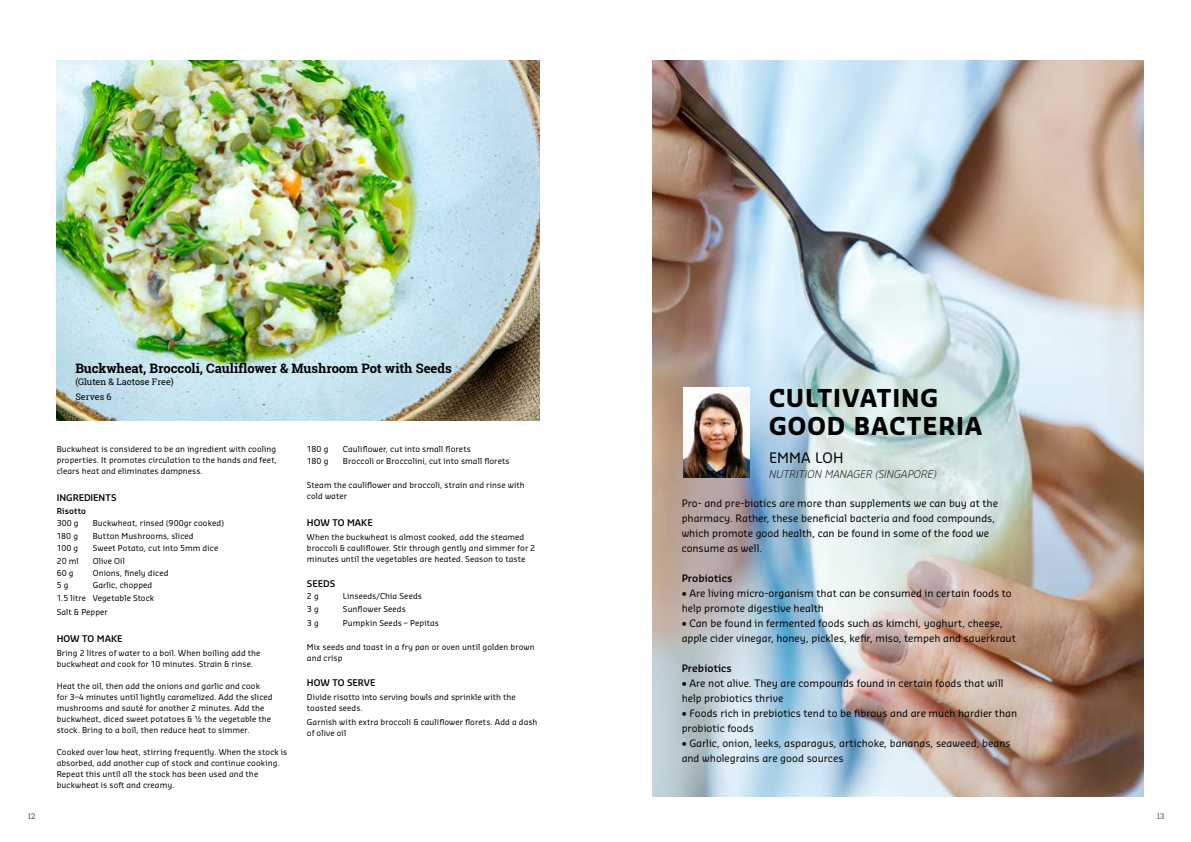
<style>
.page{position:relative;width:1191px;height:842px;background:#fff}
.page>*{position:absolute;margin:0;border:0;box-sizing:border-box;transform-origin:0 0}
.t1{font:700 24.1px/28.9px "Sansa Pro";letter-spacing:.03em;color:#000}
.t2{font:14.1px "Sansa Pro";letter-spacing:.01em;color:#000}
.t3{font:700 13px "Roboto Slab";letter-spacing:-.005em;color:#000}
.t4{font:italic 300 10.4px "Sansa Pro";letter-spacing:.015em;color:#000}
.t5{font:10px/15px "Sansa Pro";color:#000}
.t6{font:600 10px "Sansa Pro";letter-spacing:.005em;color:#000}
.t7{font:600 9px "Sansa Pro";letter-spacing:.005em;color:#000}
.t8{font:9px/15px "Roboto Slab";letter-spacing:.005em;color:#000}
.t9{font:8px/11px "Sansa Pro";letter-spacing:.01em;color:#000}
.t10{font:600 8px "Sansa Pro";letter-spacing:.02em;color:#000}
.t11{font:8px "Roboto Slab";color:#58595b}
</style>
<div class="page">
<img style="left:56px;top:61px;width:484px;height:359px">
<img style="left:652px;top:60px;width:491px;height:737px">
<img style="left:683px;top:387px;width:66px;height:90px">
<h3 class="t3" style="left:75px;top:359px;width:378px">Buckwheat, Broccoli, Cauliflower &amp; Mushroom Pot with Seeds</h3>
<p class="t8" style="left:75px;top:374px;width:100px">(Gluten &amp; Lactose Free)<br>Serves 6</p>
<p class="t9" style="left:57px;top:443px;width:222px;text-align:justify">Buckwheat is considered to be an ingredient with cooling properties. It promotes circulation to the hands and feet, clears heat and eliminates dampness.</p>
<p class="t7" style="left:57px;top:492px;width:61px">INGREDIENTS</p>
<p class="t10" style="left:57px;top:506px;width:31px">Risotto</p>
<p class="t9" style="left:57px;top:517px;width:23px">300 g</p>
<p class="t9" style="left:93px;top:517px;width:133px">Buckwheat, rinsed (900gr cooked)</p>
<p class="t9" style="left:57px;top:530px;width:23px">180 g</p>
<p class="t9" style="left:93px;top:530px;width:102px">Button Mushrooms, sliced</p>
<p class="t9" style="left:57px;top:542px;width:23px">100 g</p>
<p class="t9" style="left:93px;top:542px;width:127px">Sweet Potato, cut into 5mm dice</p>
<p class="t9" style="left:57px;top:555px;width:23px">20 ml</p>
<p class="t9" style="left:93px;top:555px;width:34px">Olive Oil</p>
<p class="t9" style="left:57px;top:567px;width:18px">60 g</p>
<p class="t9" style="left:93px;top:567px;width:77px">Onions, finely diced</p>
<p class="t9" style="left:57px;top:580px;width:13px">5 g</p>
<p class="t9" style="left:57px;top:579px;width:99px;line-height:12.4px;text-align:right">Garlic, chopped<br>1.5 litre Vegetable Stock</p>
<p class="t9" style="left:57px;top:606px;width:53px">Salt &amp; Pepper</p>
<p class="t7" style="left:57px;top:633px;width:67px">HOW TO MAKE</p>
<p class="t9" style="left:57px;top:647px;width:205px">Bring 2 litres of water to a boil. When boiling add the buckwheat and cook for 10 minutes. Strain &amp; rinse.</p>
<p class="t9" style="left:57px;top:680px;width:217px">Heat the oil, then add the onions and garlic and cook for 3–4 minutes until lightly caramelized. Add the sliced mushrooms and sauté for another 2 minutes. Add the buckwheat, diced sweet potatoes &amp; ½ the vegetable the stock. Bring to a boil, then reduce heat to simmer.</p>
<p class="t9" style="left:57px;top:746px;width:232px">Cooked over low heat, stirring frequently. When the stock is absorbed, add another cup of stock and continue cooking.<br>Repeat this until all the stock has been used and the buckwheat is soft and creamy.</p>
<p class="t9" style="left:307px;top:443px;width:23px">180 g</p>
<p class="t9" style="left:343px;top:443px;width:129px">Cauliflower, cut into small florets</p>
<p class="t9" style="left:307px;top:455px;width:23px">180 g</p>
<p class="t9" style="left:343px;top:455px;width:168px">Broccoli or Broccolini, cut into small florets</p>
<p class="t9" style="left:307px;top:479px;width:219px">Steam the cauliflower and broccoli, strain and rinse with cold water</p>
<p class="t7" style="left:307px;top:517px;width:67px">HOW TO MAKE</p>
<p class="t9" style="left:307px;top:531px;width:230px">When the buckwheat is almost cooked, add the steamed broccoli &amp; cauliflower. Stir through gently and simmer for 2 minutes until the vegetables are heated. Season to taste</p>
<p class="t7" style="left:307px;top:578px;width:30px">SEEDS</p>
<p class="t9" style="left:307px;top:591px;width:13px">2 g</p>
<p class="t9" style="left:343px;top:591px;width:80px">Linseeds/Chia Seeds</p>
<p class="t9" style="left:307px;top:603px;width:13px">3 g</p>
<p class="t9" style="left:343px;top:603px;width:64px">Sunflower Seeds</p>
<p class="t9" style="left:307px;top:617px;width:13px">3 g</p>
<p class="t9" style="left:343px;top:617px;width:97px">Pumpkin Seeds – Pepitas</p>
<p class="t9" style="left:307px;top:642px;width:229px">Mix seeds and toast in a fry pan or oven until golden brown and crisp</p>
<p class="t7" style="left:307px;top:677px;width:70px">HOW TO SERVE</p>
<p class="t9" style="left:307px;top:691px;width:210px">Divide risotto into serving bowls and sprinkle with the toasted seeds.</p>
<p class="t9" style="left:307px;top:716px;width:232px">Garnish with extra broccoli &amp; cauliflower florets. Add a dash of olive oil</p>
<h1 class="t1" style="left:769px;top:382px;width:215px">CULTIVATING<br>GOOD BACTERIA</h1>
<h2 class="t2" style="left:769px;top:449px;width:76px">EMMA LOH</h2>
<h3 class="t4" style="left:769px;top:467px;width:169px">NUTRITION MANAGER (SINGAPORE)</h3>
<p class="t5" style="left:681px;top:496px;width:318px">Pro- and pre-biotics are more than supplements we can buy at the pharmacy. Rather, these beneficial bacteria and food compounds, which promote good health, can be found in some of the food we consume as well.</p>
<p class="t6" style="left:681px;top:572px;width:52px">Probiotics</p>
<p class="t5" style="left:681px;top:586px;width:332px">• Are living micro-organism that can be consumed in certain foods to help promote digestive health</p>
<p class="t5" style="left:681px;top:616px;width:336px">• Can be found in fermented foods such as kimchi, yoghurt, cheese, apple cider vinegar, honey, pickles, kefir, miso, tempeh and sauerkraut</p>
<p class="t6" style="left:681px;top:662px;width:52px">Prebiotics</p>
<p class="t5" style="left:681px;top:676px;width:323px">• Are not alive. They are compounds found in certain foods that will help probiotics thrive</p>
<p class="t5" style="left:681px;top:706px;width:337px">• Foods rich in prebiotics tend to be fibrous and are much hardier than probiotic foods</p>
<p class="t5" style="left:681px;top:736px;width:330px">• Garlic, onion, leeks, asparagus, artichoke, bananas, seaweed, beans and wholegrains are good sources</p>
<p class="t11" style="left:28px;top:810px;width:9px">12</p>
<p class="t11" style="left:1156px;top:810px;width:9px">13</p>
</div>
